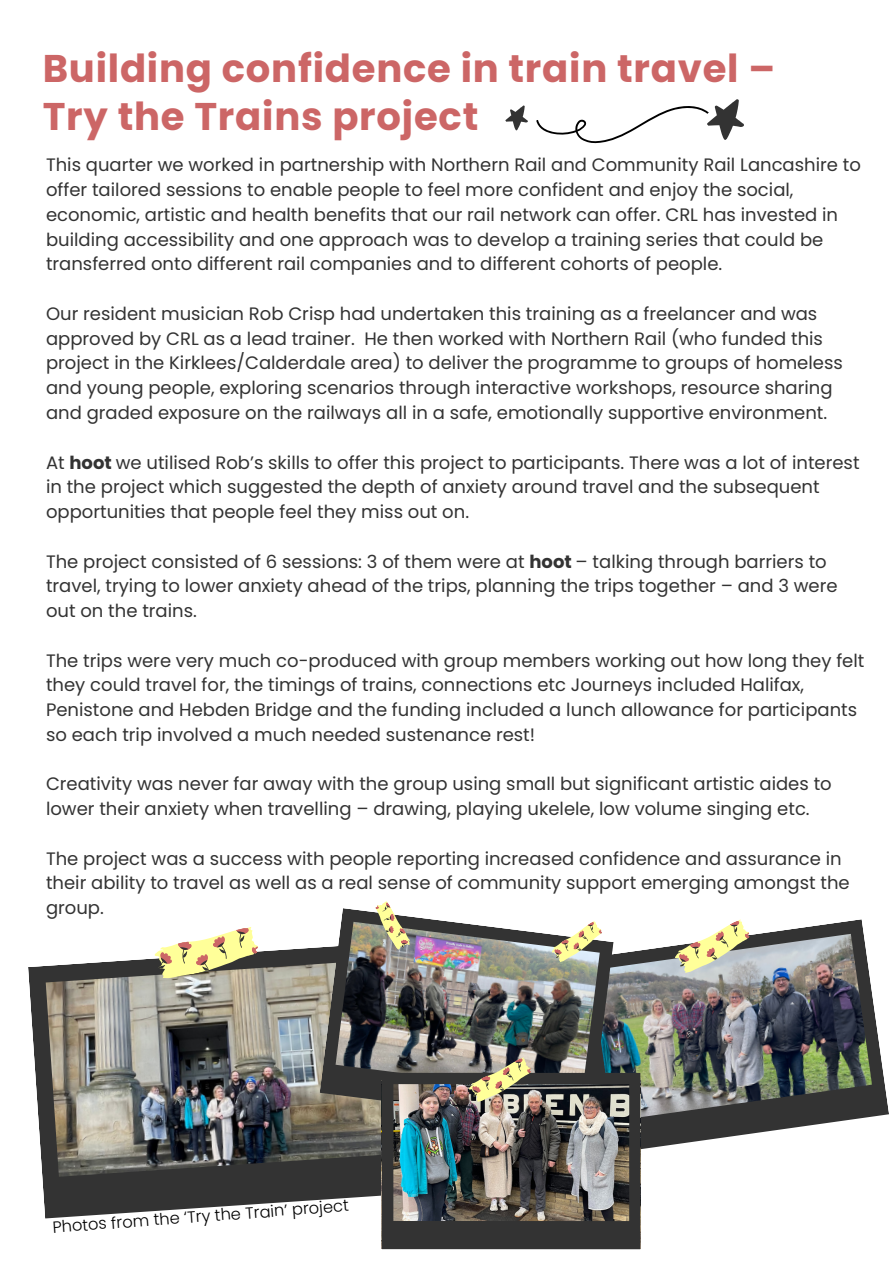
<style>
.page{position:relative;width:893px;height:1264px;background:#fff}
.page>*{position:absolute;margin:0;border:0;box-sizing:border-box;transform-origin:0 0}
.t1{font:700 38.55px/48.3px "Poppins";letter-spacing:.02em;color:#c66}
.t2{font:18px/24.8px "Poppins";color:#333}
.t3{font:300 16.2px "Poppins";color:#000}
.s1{font-weight:700}
</style>
<div class="page">
<img style="left:28px;top:947px;width:353px;height:271px">
<img style="left:613px;top:919px;width:276px;height:235px">
<img style="left:319px;top:908px;width:294px;height:218px">
<img style="left:381px;top:1072px;width:259px;height:177px">
<svg style="left:505px;top:99px;width:239px;height:45px"></svg>
<svg style="left:153px;top:927px;width:108px;height:54px"></svg>
<svg style="left:549px;top:920px;width:56px;height:44px"></svg>
<svg style="left:372px;top:901px;width:40px;height:50px"></svg>
<svg style="left:672px;top:919px;width:81px;height:56px"></svg>
<svg style="left:466px;top:1056px;width:68px;height:48px;background:#a19979"></svg>
<p class="t1" style="left:43px;top:44px;width:733px">Building confidence in train travel –<br>Try the Trains project</p>
<p class="t2" style="left:46px;top:153px;width:816px">This quarter we worked in partnership with Northern Rail and Community Rail Lancashire to offer tailored sessions to enable people to feel more confident and enjoy the social, economic, artistic and health benefits that our rail network can offer. CRL has invested in building accessibility and one approach was to develop a training series that could be transferred onto different rail companies and to different cohorts of people.</p>
<p class="t2" style="left:46px;top:301px;width:798px">Our resident musician Rob Crisp had undertaken this training as a freelancer and was approved by CRL as a lead trainer. He then worked with Northern Rail (who funded this project in the Kirklees/Calderdale area) to deliver the programme to groups of homeless and young people, exploring scenarios through interactive workshops, resource sharing and graded exposure on the railways all in a safe, emotionally supportive environment.</p>
<p class="t2" style="left:46px;top:450px;width:815px">At <span class="s1">hoot</span> we utilised Rob’s skills to offer this project to participants. There was a lot of interest in the project which suggested the depth of anxiety around travel and the subsequent opportunities that people feel they miss out on.</p>
<p class="t2" style="left:46px;top:549px;width:793px">The project consisted of 6 sessions: 3 of them were at <span class="s1">hoot</span> – talking through barriers to travel, trying to lower anxiety ahead of the trips, planning the trips together – and 3 were out on the trains.</p>
<p class="t2" style="left:46px;top:648px;width:819px">The trips were very much co-produced with group members working out how long they felt they could travel for, the timings of trains, connections etc Journeys included Halifax, Penistone and Hebden Bridge and the funding included a lunch allowance for participants so each trip involved a much needed sustenance rest!</p>
<p class="t2" style="left:46px;top:771px;width:787px">Creativity was never far away with the group using small but significant artistic aides to lower their anxiety when travelling – drawing, playing ukelele, low volume singing etc.</p>
<p class="t2" style="left:46px;top:846px;width:805px">The project was a success with people reporting increased confidence and assurance in their ability to travel as well as a real sense of community support emerging amongst the group.</p>
<p class="t3" style="left:52px;top:1215px;width:298px;rotate:-4deg">Photos from the ‘Try the Train’ project</p>
</div>
